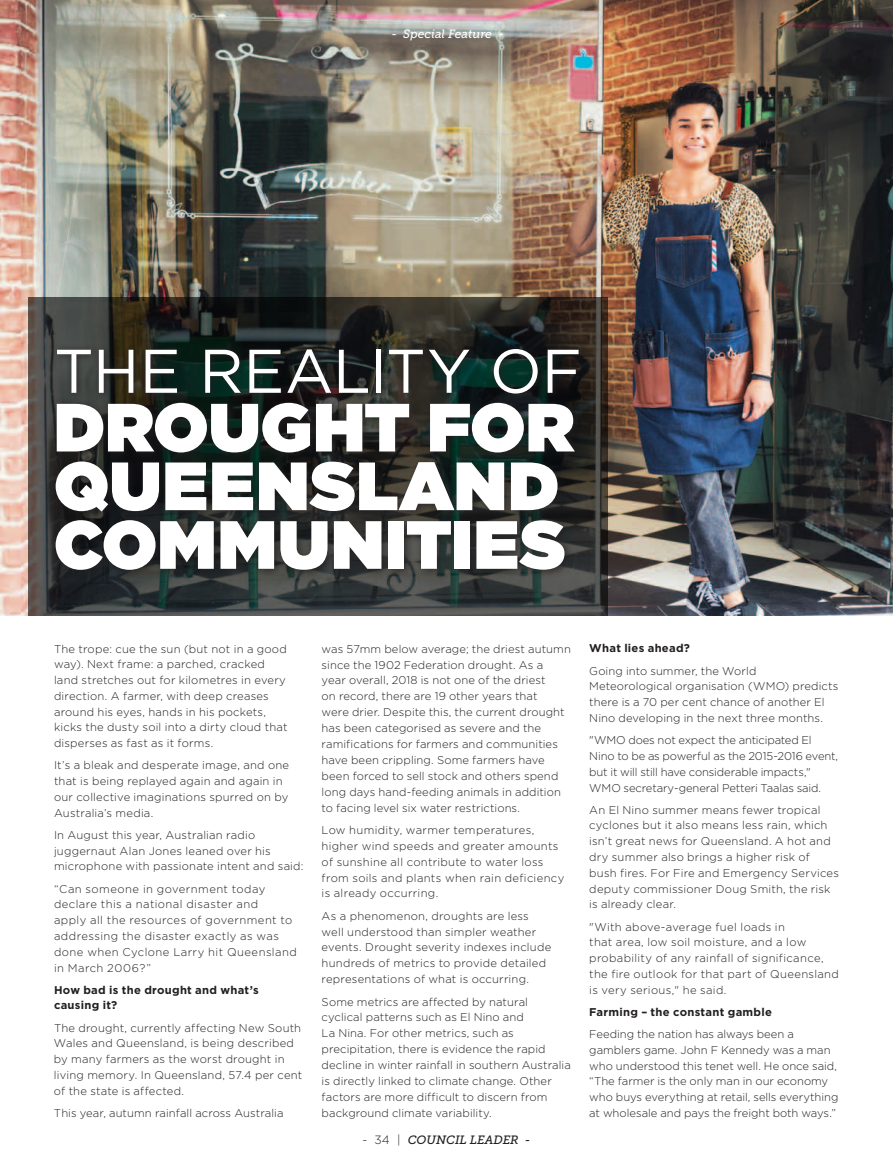
<style>
.page{position:relative;width:893px;height:1170px;background:#fff}
.page>*{position:absolute;margin:0;border:0;box-sizing:border-box;transform-origin:0 0}
.t1{font:900 67.95px/58.7px "Gotham";letter-spacing:.01em;color:#fff}
.t2{font:61.5px "Gotham";color:#fff}
.t3{font:italic 12px "Museo Slab 500";color:#231f20}
.t4{font:italic 12px "Museo Slab 500";color:#fff}
.t5{font:300 11.25px/15.8px "Gotham";letter-spacing:.015em;color:#231f20}
.t6{font:300 11.25px/15.8px "Gotham";letter-spacing:.04em;color:#231f20}
.t7{font:300 11.25px/15.8px "Gotham";letter-spacing:-.01em;color:#231f20}
.t8{font:700 11.25px/15.8px "Gotham";letter-spacing:.025em;color:#231f20}
.s1{font-family:"Gotham";font-weight:300;font-style:normal}
</style>
<div class="page">
<img style="left:0;top:0;width:893px;height:615px">
<svg style="left:28px;top:297px;width:580px;height:318px;background:#363735"></svg>
<div style="left:50px;top:343px;width:538px;height:237px;background:#231f20;opacity:.85"></div>
<p class="t4" style="left:391px;top:28px;width:114px">- Special Feature -</p>
<h2 class="t2" style="left:54px;top:331px;width:183px">THE REALIT</h2>
<h2 class="t2" style="left:427px;top:331px;width:139px">Y OF</h2>
<h1 class="t1" style="left:54px;top:397px;width:522px">DROUGHT FOR<br>QUEENSLAND<br>COMMUNITIES</h1>
<p class="t5" style="left:54px;top:640px;width:235px">The trope: cue the sun (but not in a good way). N ext frame: a parched, cracked land stretches out for kilometres in every direction. A farmer, with deep creases around his eyes, hands in his pockets, kicks the dusty soil into a dirty cloud that disperses as fast as it forms.</p>
<p class="t5" style="left:54px;top:757px;width:237px">It’s a bleak and desperate image, and one that is being replayed again and again in our collective imaginations spurred on by Australia’s media.</p>
<p class="t5" style="left:54px;top:826px;width:251px">I n August this year, Australian radio juggernaut Alan Jones leaned over his microphone with passionate intent and said:</p>
<p class="t6" style="left:54px;top:880px;width:244px">“Can someone in government today declare this a national disaster and<br>apply all the resources of government to addressing the disaster exactly as was done when Cyclone Larry hit Queensland in March 2006?”</p>
<p class="t8" style="left:54px;top:981px;width:206px">How bad is the drought and what’s causing it?</p>
<p class="t5" style="left:54px;top:1019px;width:250px">The drought, currently affecting N ew South Wales and Queensland, is being described by many farmers as the worst drought in living memory. I n Queensland, 57.4 per cent of the state is affected.</p>
<p class="t5" style="left:54px;top:1104px;width:231px">This year, autumn rainfall across Australia</p>
<p class="t5" style="left:322px;top:640px;width:251px">was 57mm below average; the driest autumn since the 1902 Federation drought. As a<br>year overall, 2018 is not one of the driest<br>on record, there are 19 other years that<br>were drier. Despite this, the current drought has been categorised as severe and the ramifications for farmers and communities have been crippling. Some farmers have been forced to sell stock and others spend long days hand-feeding animals in addition to facing level six water restrictions.</p>
<p class="t5" style="left:322px;top:821px;width:244px">Low humidity, warmer temperatures, higher wind speeds and greater amounts of sunshine all contribute to water loss from soils and plants when rain deficiency is already occurring.</p>
<p class="t5" style="left:322px;top:907px;width:231px">As a phenomenon, droughts are less well understood than simpler weather events. D rought severity indexes include hundreds of metrics to provide detailed representations of what is occurring.</p>
<p class="t5" style="left:322px;top:993px;width:251px">Some metrics are affected by natural cyclical patterns such as El N ino and<br>La N ina. For other metrics, such as precipitation, there is evidence the rapid decline in winter rainfall in southern Australia is directly linked to climate change. Other factors are more difficult to discern from background climate variability.</p>
<p class="t3" style="left:362px;top:1133px;width:169px"><span class="s1">- 34 |</span> COUNCIL LEADER -</p>
<p class="t8" style="left:589px;top:640px;width:102px">What lies ahead?</p>
<p class="t5" style="left:589px;top:662px;width:251px">Going into summer, the World Meteorological organisation (WMO) predicts there is a 70 per cent chance of another El<br>N ino developing in the next three months.</p>
<p class="t7" style="left:589px;top:732px;width:250px">"WMO does not expect the anticipated El<br>N ino to be as powerful as the 2015-2016 event, but it will still have considerable impacts," WMO secretary-general Petteri Taalas said.</p>
<p class="t5" style="left:589px;top:801px;width:251px">An El N ino summer means fewer tropical cyclones but it also means less rain, which isn’t great news for Queensland. A hot and dry summer also brings a higher risk of bush fires. For Fire and Emergency Services deputy commissioner Doug Smith, the risk is already clear.</p>
<p class="t5" style="left:589px;top:918px;width:251px">"With above-average fuel loads in<br>that area, low soil moisture, and a low probability of any rainfall of significance, the fire outlook for that part of Queensland is very serious," he said.</p>
<p class="t8" style="left:589px;top:1003px;width:184px">Farming – the constant gamble</p>
<p class="t5" style="left:589px;top:1025px;width:251px">Feeding the nation has always been a gamblers game. John F Kennedy was a man who understood this tenet well. H e once said, “The farmer is the only man in our economy who buys everything at retail, sells everything at wholesale and pays the freight both ways.”</p>
</div>
